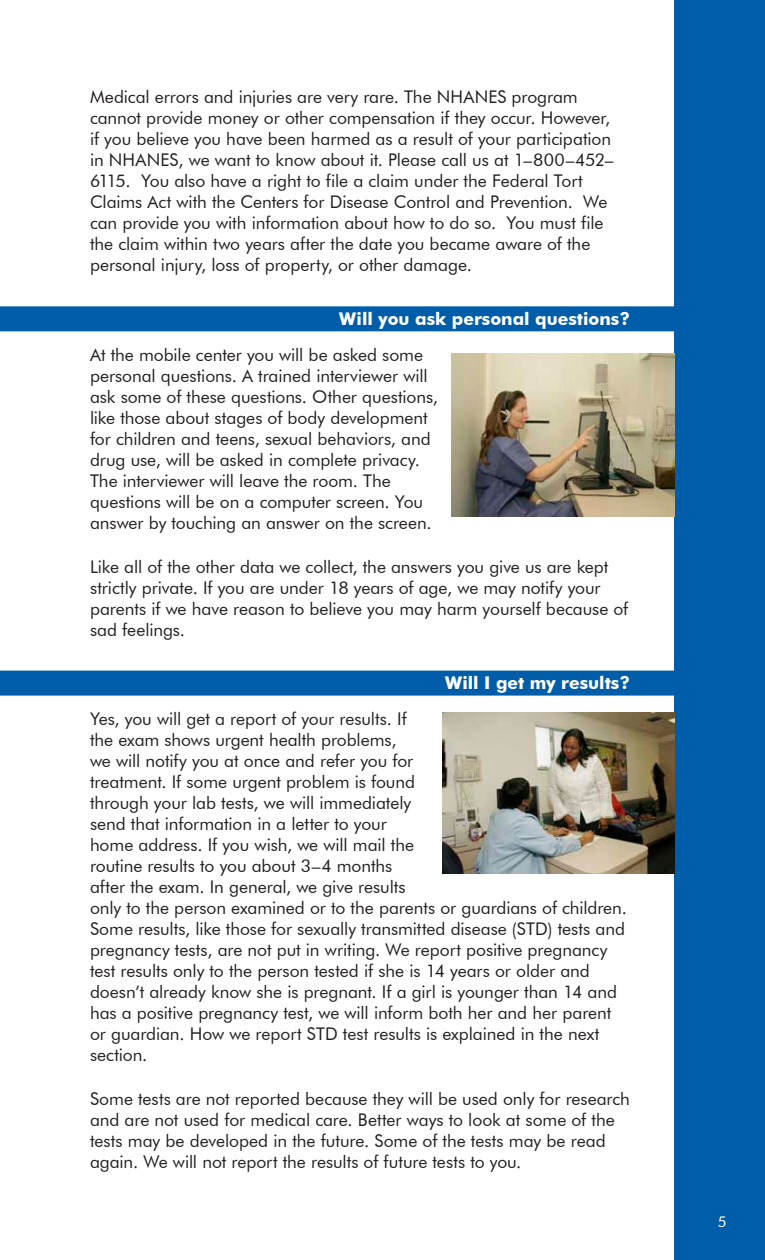
<style>
.page{position:relative;width:765px;height:1260px;background:#fff}
.page>*{position:absolute;margin:0;border:0;box-sizing:border-box;transform-origin:0 0}
.body_text{font:17.5px/21px "Futura BT";letter-spacing:-.005em;color:#231f20}
.Header_right{font:700 17.5px "Futura BT";color:#fff}
.t1{font:15px "Futura BT";color:#fff}
</style>
<div class="page">
<div style="left:675px;top:0;width:90px;height:1260px;background:#005daa"></div>
<div style="left:0;top:306px;width:693px;height:25px;background:#005daa"></div>
<div style="left:0;top:671px;width:693px;height:25px;background:#005daa"></div>
<img style="left:451px;top:354px;width:223px;height:163px">
<img style="left:442px;top:713px;width:233px;height:161px">
<p class="body_text" style="left:90px;top:86px;width:525px">Medical errors and injuries are very rare. The NHANES program cannot provide money or other compensation if they occur. However, if you believe you have been harmed as a result of your participation in NHANES, we want to know about it. Please call us at 1–800–452– 6115. You also have a right to file a claim under the Federal Tort Claims Act with the Centers for Disease Control and Prevention. We can provide you with information about how to do so. You must file the claim within two years after the date you became aware of the personal injury, loss of property, or other damage.</p>
<p class="Header_right" style="left:339px;top:308px;width:292px">Will you ask personal questions?</p>
<p class="body_text" style="left:90px;top:344px;width:350px">At the mobile center you will be asked some personal questions. A trained interviewer will ask some of these questions. Other questions, like those about stages of body development for children and teens, sexual behaviors, and drug use, will be asked in complete privacy.<br>The interviewer will leave the room. The questions will be on a computer screen. You answer by touching an answer on the screen.</p>
<p class="body_text" style="left:90px;top:556px;width:540px">Like all of the other data we collect, the answers you give us are kept strictly private. If you are under 18 years of age, we may notify your parents if we have reason to believe you may harm yourself because of sad feelings.</p>
<p class="Header_right" style="left:445px;top:672px;width:186px">Will I get my results?</p>
<p class="body_text" style="left:90px;top:708px;width:538px">Yes, you will get a report of your results. If<br>the exam shows urgent health problems,<br>we will notify you at once and refer you for<br>treatment. If some urgent problem is found<br>through your lab tests, we will immediately<br>send that information in a letter to your<br>home address. If you wish, we will mail the<br>routine results to you about 3–4 months<br>after the exam. In general, we give results<br>only to the person examined or to the parents or guardians of children.<br>Some results, like those for sexually transmitted disease (STD) tests and pregnancy tests, are not put in writing. We report positive pregnancy test results only to the person tested if she is 14 years or older and doesn’t already know she is pregnant. If a girl is younger than 14 and has a positive pregnancy test, we will inform both her and her parent or guardian. How we report STD test results is explained in the next section.</p>
<p class="body_text" style="left:90px;top:1088px;width:541px">Some tests are not reported because they will be used only for research and are not used for medical care. Better ways to look at some of the tests may be developed in the future. Some of the tests may be read again. We will not report the results of future tests to you.</p>
<p class="t1" style="left:718px;top:1212px;width:10px">5</p>
</div>
